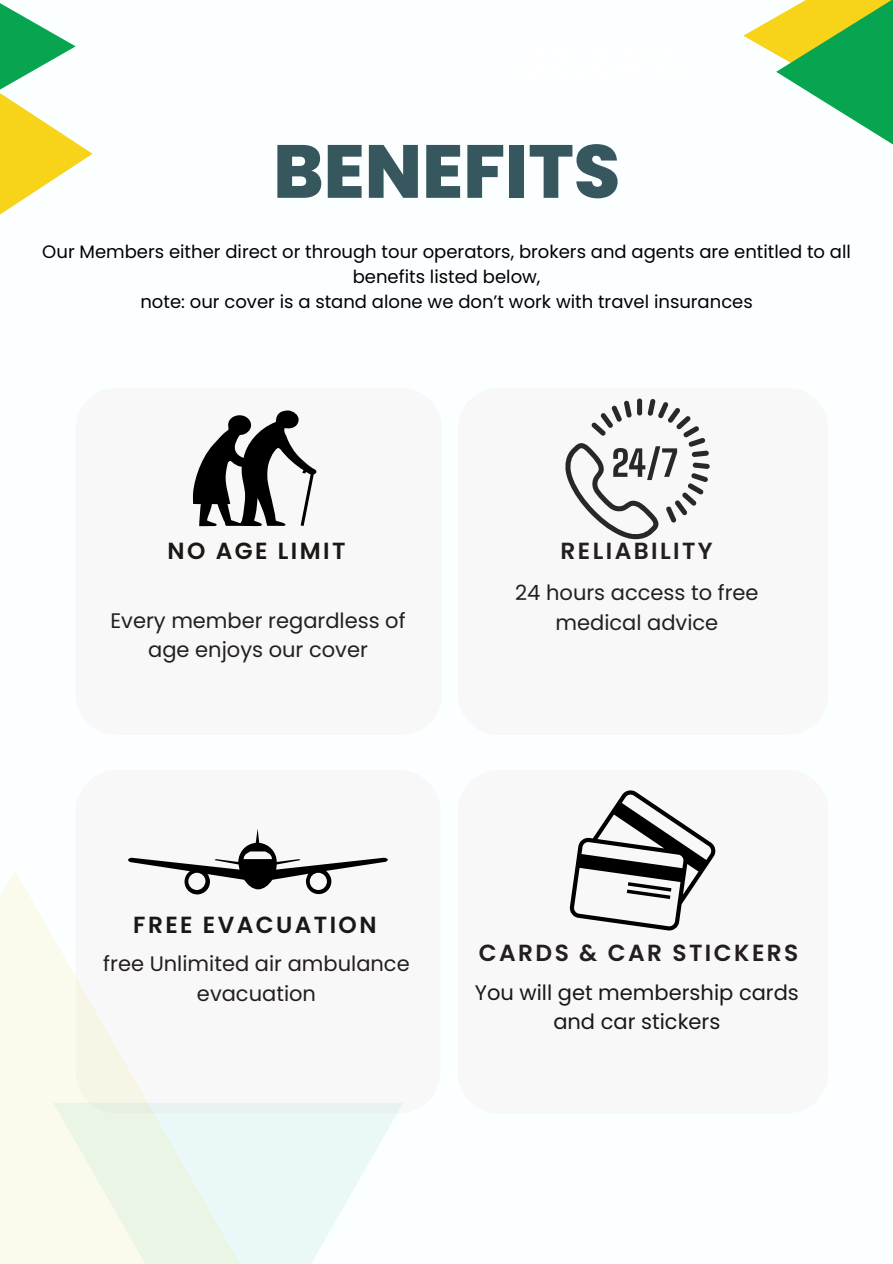
<style>
.page{position:relative;width:893px;height:1264px;background:#fff}
.page>*{position:absolute;margin:0;border:0;box-sizing:border-box;transform-origin:0 0}
.t1{font:800 75px "Poppins";color:#37575f}
.t2{font:600 23.25px "Poppins";letter-spacing:.105em;color:#241f1e}
.t3{font:600 23.25px "Poppins";letter-spacing:.105em;color:#1a1715}
.t4{font:21px/29.2px "Poppins";color:#241f1e;text-align:center}
.t5{font:21px/29.2px "Poppins";color:#1a1715;text-align:center}
.t6{font:18px/24.8px "Poppins";color:#000;text-align:center}
</style>
<div class="page">
<div style="left:0;top:0;width:892px;height:1263px;background:#fbffff"></div>
<div style="left:0;top:870px;width:280px;height:393px;background:linear-gradient(to bottom,#f8f9f9,#fafbe9)"></div>
<div style="left:53px;top:1102px;width:350px;height:161px;background:linear-gradient(to right,#eef6e5,#effaff)"></div>
<svg style="left:743px;top:17px;width:33px;height:38px"></svg>
<svg style="left:776px;top:0;width:116px;height:144px"></svg>
<svg style="left:0;top:3px;width:93px;height:212px"></svg>
<svg style="left:565px;top:399px;width:144px;height:140px"></svg>
<svg style="left:192px;top:410px;width:125px;height:116px"></svg>
<svg style="left:128px;top:828px;width:260px;height:66px"></svg>
<svg style="left:569px;top:790px;width:147px;height:141px"></svg>
<h2 class="t1" style="left:273px;top:119px;width:348px">BENEFITS</h2>
<h3 class="t6" style="left:42px;top:240px;width:810px">Our Members either direct or through tour operators, brokers and agents are entitled to all benefits listed below,</h3>
<h1 class="t6" style="left:140px;top:289px;width:614px">note: our cover is a stand alone we don’t work with travel insurances</h1>
<p class="t3" style="left:167px;top:535px;width:179px">NO AGE LIMIT</p>
<p class="t2" style="left:560px;top:535px;width:154px">RELIABILITY</p>
<h4 class="t4" style="left:110px;top:605px;width:296px">Every member regardless of age enjoys our cover</h4>
<p class="t4" style="left:515px;top:578px;width:245px">24 hours access to free medical advice</p>
<p class="t3" style="left:133px;top:908px;width:245px">FREE EVACUATION</p>
<h3 class="t4" style="left:103px;top:949px;width:308px">free Unlimited air ambulance evacuation</h3>
<h3 class="t2" style="left:479px;top:936px;width:321px">CARDS &amp; CAR STICKERS</h3>
<h4 class="t5" style="left:474px;top:977px;width:325px">You will get membership cards and car stickers</h4>
</div>
